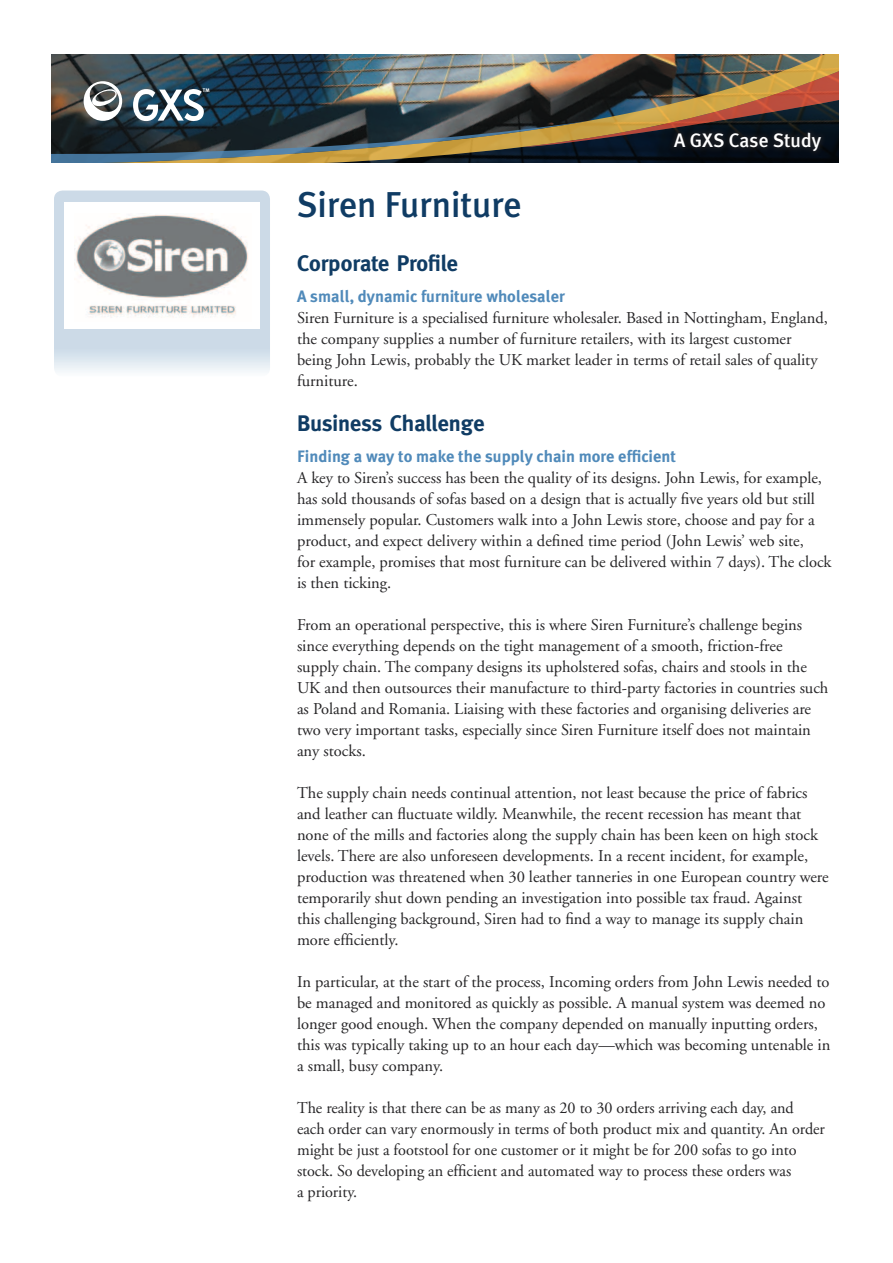
<style>
.page{position:relative;width:893px;height:1263px;background:#fff}
.page>*{position:absolute;margin:0;border:0;box-sizing:border-box;transform-origin:0 0}
.t1{font:500 36px "Meta Plus";color:#103c64}
.t2{font:700 22.5px "Meta";color:#103c64}
.t3{font:500 19.5px "Meta Plus";color:#fff}
.t4{font:16.5px/21px "Adobe Garamond";color:#262527}
.t5{font:700 16.5px "Meta Plus";color:#508aba}
.t6{font:700 5.1px "Meta";color:#fff}
</style>
<div class="page">
<svg style="left:54px;top:190px;width:216px;height:182px;background:#d3e0ea"></svg>
<div style="left:64px;top:203px;width:196px;height:126px;background:#fff"></div>
<img style="left:75px;top:215px;width:173px;height:103px">
<img style="left:52px;top:54px;width:787px;height:15px">
<img style="left:52px;top:69px;width:787px;height:93px">
<p class="t6" style="left:203px;top:87px;width:8px">TM</p>
<h1 class="t1" style="left:297px;top:183px;width:226px">Siren Furniture</h1>
<p class="t3" style="left:674px;top:129px;width:149px">A GXS Case Study</p>
<h2 class="t2" style="left:297px;top:250px;width:163px">Corporate Profile</h2>
<p class="t5" style="left:297px;top:287px;width:269px">A small, dynamic furniture wholesaler</p>
<p class="t4" style="left:297px;top:308px;width:532px">Siren Furniture is a specialised furniture wholesaler. Based in Nottingham, England, the company supplies a number of furniture retailers, with its largest customer being John Lewis, probably the UK market leader in terms of retail sales of quality furniture.</p>
<h2 class="t2" style="left:297px;top:410px;width:189px">Business Challenge</h2>
<p class="t5" style="left:297px;top:447px;width:380px">Finding a way to make the supply chain more efficient</p>
<p class="t4" style="left:297px;top:468px;width:536px">A key to Siren’s success has been the quality of its designs. John Lewis, for example, has sold thousands of sofas based on a design that is actually five years old but still immensely popular. Customers walk into a John Lewis store, choose and pay for a product, and expect delivery within a defined time period (John Lewis’ web site,<br>for example, promises that most furniture can be delivered within 7 days). The clock is then ticking.</p>
<p class="t4" style="left:297px;top:615px;width:533px">From an operational perspective, this is where Siren Furniture’s challenge begins since everything depends on the tight management of a smooth, friction-free<br>supply chain. The company designs its upholstered sofas, chairs and stools in the UK and then outsources their manufacture to third-party factories in countries such as Poland and Romania. Liaising with these factories and organising deliveries are two very important tasks, especially since Siren Furniture itself does not maintain any stocks.</p>
<p class="t4" style="left:297px;top:783px;width:533px">The supply chain needs continual attention, not least because the price of fabrics and leather can fluctuate wildly. Meanwhile, the recent recession has meant that none of the mills and factories along the supply chain has been keen on high stock levels. There are also unforeseen developments. In a recent incident, for example, production was threatened when 30 leather tanneries in one European country were temporarily shut down pending an investigation into possible tax fraud. Against this challenging background, Siren had to find a way to manage its supply chain more efficiently.</p>
<p class="t4" style="left:297px;top:972px;width:535px">In particular, at the start of the process, Incoming orders from John Lewis needed to be managed and monitored as quickly as possible. A manual system was deemed no longer good enough. When the company depended on manually inputting orders, this was typically taking up to an hour each day—which was becoming untenable in a small, busy company.</p>
<p class="t4" style="left:297px;top:1098px;width:529px">The reality is that there can be as many as 20 to 30 orders arriving each day, and each order can vary enormously in terms of both product mix and quantity. An order might be just a footstool for one customer or it might be for 200 sofas to go into stock. So developing an efficient and automated way to process these orders was<br>a priority.</p>
</div>
